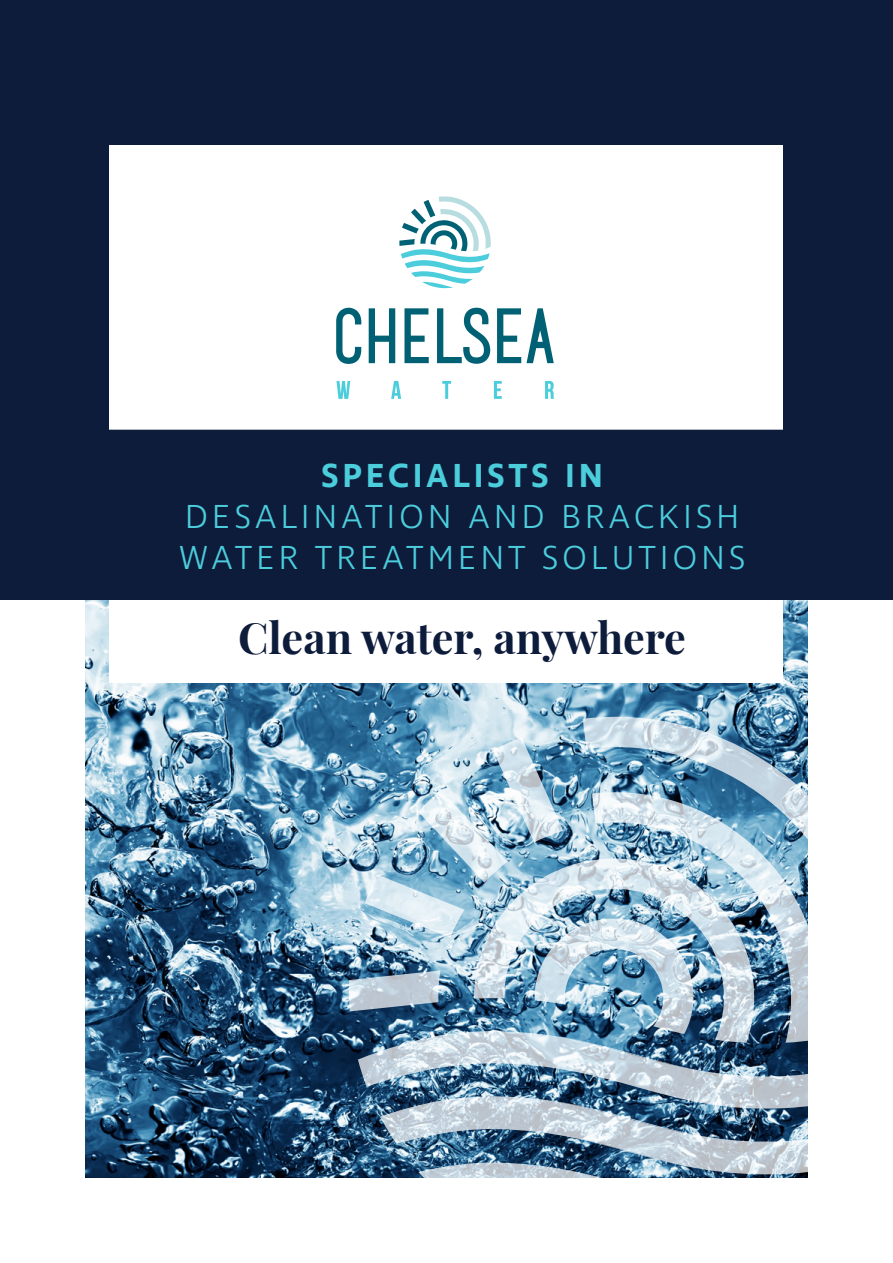
<style>
.page{position:relative;width:893px;height:1263px;background:#fff}
.page>*{position:absolute;margin:0;border:0;box-sizing:border-box;transform-origin:0 0}
.t1{font:700 43.2px "Playfair Display";letter-spacing:-.005em;color:#0e1c3c}
.t2{font:300 34.05px/40.8px "Ingra";letter-spacing:.11em;color:#4bcddb}
.t3{font:600 34.05px "Ingra";letter-spacing:.11em;color:#4bcddb}
</style>
<div class="page">
<img style="left:85px;top:600px;width:723px;height:578px">
<div style="left:0;top:0;width:893px;height:430px;background:#0e1c3c"></div>
<div style="left:110px;top:145px;width:673px;height:537px;background:#fff"></div>
<div style="left:0;top:430px;width:893px;height:169px;background:#0e1c3c"></div>
<div style="left:0;top:430px;width:893px;height:170px;border:1px solid #0e1c3c"></div>
<svg style="left:399px;top:196px;width:92px;height:92px"></svg>
<svg style="left:336px;top:308px;width:25px;height:56px"></svg>
<svg style="left:369px;top:308px;width:26px;height:55px"></svg>
<svg style="left:404px;top:308px;width:25px;height:55px"></svg>
<svg style="left:437px;top:308px;width:53px;height:56px"></svg>
<svg style="left:497px;top:308px;width:57px;height:55px"></svg>
<svg style="left:391px;top:381px;width:10px;height:18px"></svg>
<svg style="left:336px;top:381px;width:14px;height:18px"></svg>
<svg style="left:442px;top:381px;width:9px;height:18px"></svg>
<svg style="left:494px;top:381px;width:8px;height:18px"></svg>
<svg style="left:545px;top:381px;width:9px;height:18px"></svg>
<svg style="left:583px;top:710px;width:225px;height:27px;background:#89adc4"></svg>
<svg style="left:349px;top:737px;width:459px;height:441px;background:#8aa8bd"></svg>
<p class="t3" style="left:321px;top:454px;width:283px">SPECIALISTS IN</p>
<p class="t2" style="left:179px;top:498px;width:568px">DESALINATION AND BRACKISH<br>WATER TREATMENT SOLUTIONS</p>
<p class="t1" style="left:238px;top:604px;width:449px">Clean water, anywhere</p>
</div>
